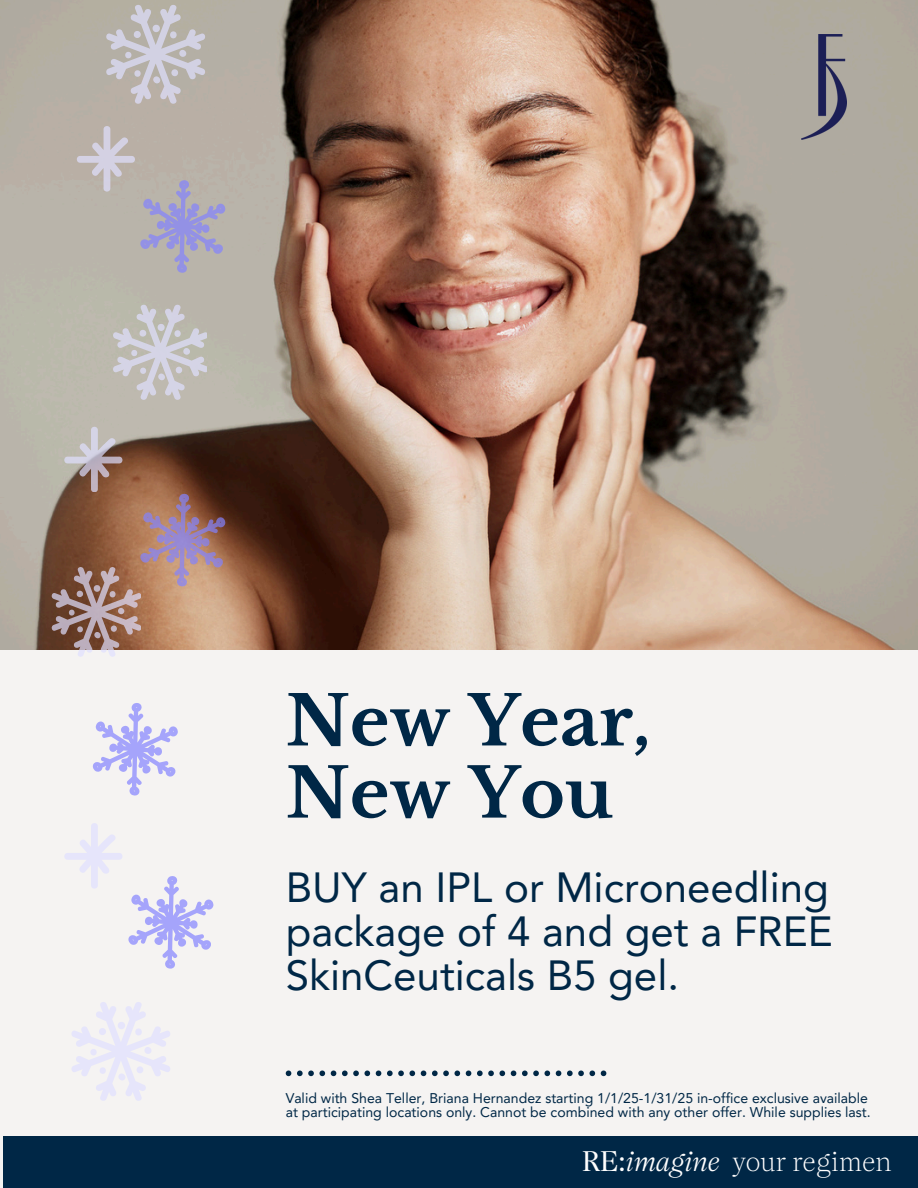
<style>
.page{position:relative;width:918px;height:1188px;background:#f5f3f2}
.page>*{position:absolute;margin:0;border:0;box-sizing:border-box;transform-origin:0 0}
.t1{font:700 68.1px/72.2px "Libre Baskerville";color:#002746}
.t2{font:42.15px/44.1px "Avenir LT Pro";color:#002746;text-align:justify}
.t3{font:300 28.35px "Nantes";color:#fff}
.t4{font:14.1px/14.1px "Avenir LT Pro";color:#002746}
.s1{font-weight:400}
.s2{font-weight:400;font-style:italic}
</style>
<div class="page">
<img style="left:0;top:0;width:918px;height:649px">
<svg style="left:286px;top:1071px;width:320px;height:5px"></svg>
<div style="left:4px;top:1137px;width:914px;height:51px;background:#002746"></div>
<img style="left:802px;top:35px;width:45px;height:104px">
<svg style="left:106px;top:0;width:104px;height:105px;background:#bebab8"></svg>
<svg style="left:77px;top:126px;width:148px;height:147px;background:#b6b0b2"></svg>
<svg style="left:113px;top:304px;width:94px;height:96px;background:#c4c2c1"></svg>
<svg style="left:64px;top:823px;width:58px;height:65px"></svg>
<svg style="left:92px;top:703px;width:86px;height:93px"></svg>
<svg style="left:72px;top:1002px;width:98px;height:99px"></svg>
<svg style="left:128px;top:876px;width:85px;height:93px"></svg>
<svg style="left:51px;top:427px;width:174px;height:230px;background:#9b7768"></svg>
<p class="t1" style="left:286px;top:686px;width:366px">New Year,<br>New You</p>
<p class="t2" style="left:286px;top:869px;width:549px">BUY an IPL or Microneedling package of 4 and get a FREE SkinCeuticals B5 gel.</p>
<p class="t4" style="left:286px;top:1093px;width:587px">Valid with Shea Teller, Briana Hernandez starting 1/1/25-1/31/25 in-office exclusive available at participating locations only. Cannot be combined with any other offer. While supplies last.</p>
<p class="t3" style="left:582px;top:1144px;width:311px"><span class="s1">RE:</span><span class="s2">imagine</span> your regimen</p>
</div>
